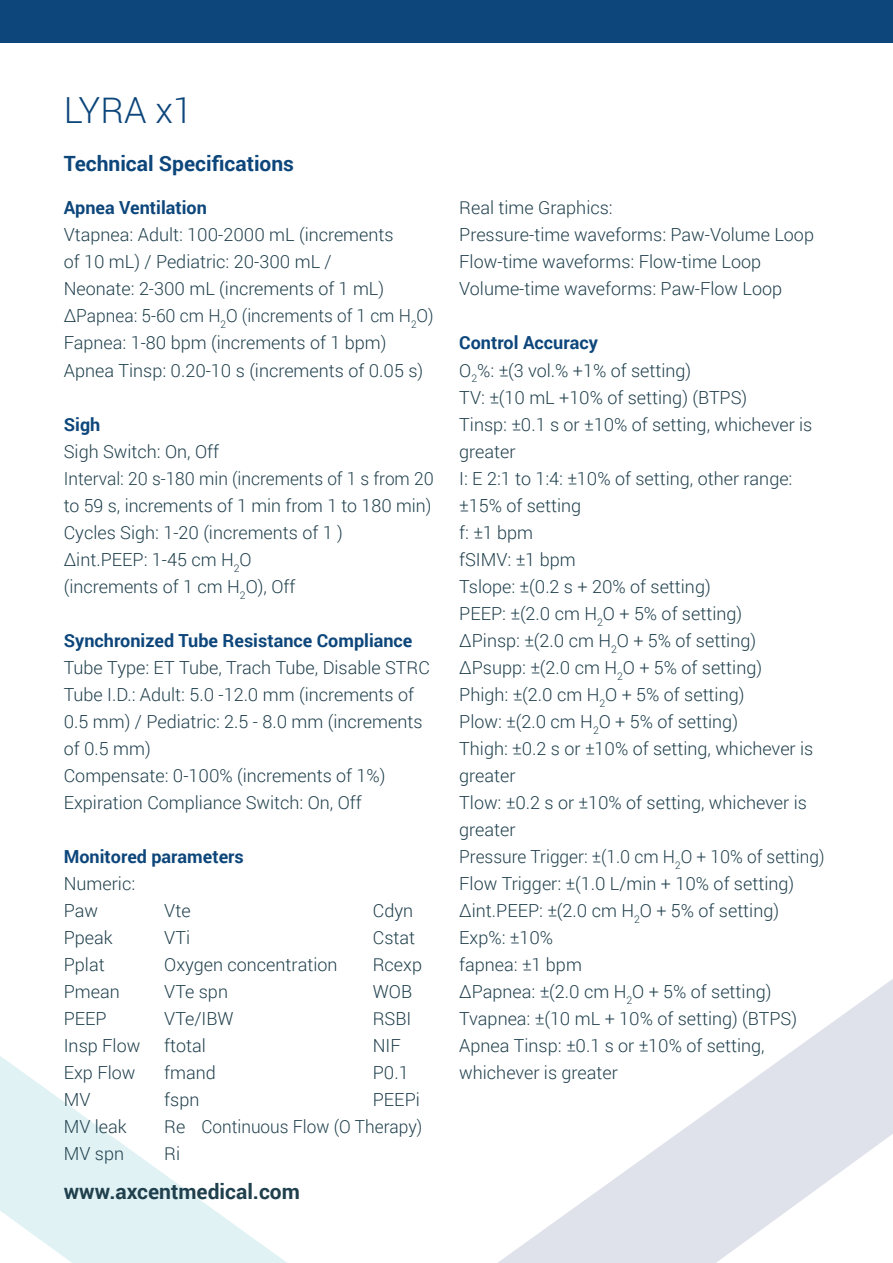
<style>
.page{position:relative;width:893px;height:1263px;background:#fff}
.page>*{position:absolute;margin:0;border:0;box-sizing:border-box;transform-origin:0 0}
.t1{font:300 36px "Roboto";color:#0d467b}
.t2{font:700 21px "Roboto";color:#0d467b}
.t3{font:700 21px "Roboto";color:#20404d}
.t4{font:300 18px/27px "Roboto";color:#20404d}
.Head_Specification_P{font:700 18px "Roboto";color:#0d467b}
.t5{font:300 18px/27px "Roboto";color:#20404d;scale:.96 1}
</style>
<div class="page">
<svg style="left:0;top:1056px;width:287px;height:207px"></svg>
<svg style="left:498px;top:979px;width:395px;height:284px"></svg>
<div style="left:0;top:0;width:893px;height:43px;background:#0d467b"></div>
<p class="t1" style="left:64px;top:85px;width:131px">LYRA x1</p>
<p class="t2" style="left:64px;top:149px;width:232px">Technical Specifications</p>
<p class="Head_Specification_P" style="left:64px;top:195px;width:145px">Apnea Ventilation</p>
<p class="t4" style="left:64px;top:221px;width:331px">Vtapnea: Adult: 100-2000 mL (increments of 10 mL) / Pediatric: 20-300 mL /<br>Neonate: 2-300 mL (increments of 1 mL)</p>
<p class="t4" style="left:64px;top:302px;width:371px">ΔPapnea: 5-60 cm H<sub>2</sub>O (increments of 1 cm H<sub>2</sub>O)</p>
<p class="t4" style="left:64px;top:329px;width:324px">Fapnea: 1-80 bpm (increments of 1 bpm)</p>
<p class="t4" style="left:64px;top:356px;width:361px">Apnea Tinsp: 0.20-10 s (increments of 0.05 s)</p>
<p class="Head_Specification_P" style="left:64px;top:411px;width:38px">Sigh</p>
<p class="t4" style="left:64px;top:437px;width:157px">Sigh Switch: On, Off</p>
<p class="t5" style="left:64px;top:464px;width:387px">Interval: 20 s-180 min (increments of 1 s from 20 to 59 s, increments of 1 min from 1 to 180 min)</p>
<p class="t4" style="left:64px;top:518px;width:281px">Cycles Sigh: 1-20 (increments of 1 )</p>
<p class="t4" style="left:64px;top:545px;width:233px">Δint.PEEP: 1-45 cm H<sub>2</sub>O (increments of 1 cm H<sub>2</sub>O), Off</p>
<p class="Head_Specification_P" style="left:64px;top:627px;width:350px">Synchronized Tube Resistance Compliance</p>
<p class="t4" style="left:64px;top:653px;width:368px">Tube Type: ET Tube, Trach Tube, Disable STRC</p>
<p class="t4" style="left:64px;top:680px;width:360px">Tube I.D.: Adult: 5.0 -12.0 mm (increments of<br>0.5 mm) / Pediatric: 2.5 - 8.0 mm (increments of 0.5 mm)</p>
<p class="t4" style="left:64px;top:761px;width:323px">Compensate: 0-100% (increments of 1%)</p>
<p class="t4" style="left:64px;top:788px;width:299px">Expiration Compliance Switch: On, Off</p>
<p class="Head_Specification_P" style="left:64px;top:843px;width:181px">Monitored parameters</p>
<p class="t4" style="left:64px;top:869px;width:73px">Numeric:</p>
<p class="t4" style="left:64px;top:896px;width:36px">Paw</p>
<p class="t4" style="left:164px;top:896px;width:28px">Vte</p>
<p class="t4" style="left:373px;top:896px;width:42px">Cdyn</p>
<p class="t4" style="left:64px;top:923px;width:50px">Ppeak</p>
<p class="t4" style="left:164px;top:923px;width:27px">VTi</p>
<p class="t4" style="left:373px;top:923px;width:44px">Cstat</p>
<p class="t4" style="left:64px;top:950px;width:42px">Pplat</p>
<p class="t4" style="left:164px;top:950px;width:175px">Oxygen concentration</p>
<p class="t4" style="left:373px;top:950px;width:51px">Rcexp</p>
<p class="t4" style="left:64px;top:977px;width:58px">Pmean</p>
<p class="t4" style="left:164px;top:977px;width:65px">VTe spn</p>
<p class="t4" style="left:373px;top:977px;width:41px">WOB</p>
<p class="t4" style="left:64px;top:1004px;width:45px">PEEP</p>
<p class="t4" style="left:164px;top:1004px;width:71px">VTe/IBW</p>
<p class="t4" style="left:373px;top:1004px;width:40px">RSBI</p>
<p class="t4" style="left:64px;top:1031px;width:78px">Insp Flow</p>
<p class="t4" style="left:164px;top:1031px;width:43px">ftotal</p>
<p class="t4" style="left:373px;top:1031px;width:30px">NIF</p>
<p class="t4" style="left:64px;top:1058px;width:73px">Exp Flow</p>
<p class="t4" style="left:164px;top:1058px;width:53px">fmand</p>
<p class="t4" style="left:373px;top:1058px;width:37px">P0.1</p>
<p class="t4" style="left:64px;top:1085px;width:28px">MV</p>
<p class="t4" style="left:164px;top:1085px;width:37px">fspn</p>
<p class="t4" style="left:373px;top:1085px;width:49px">PEEPi</p>
<p class="t4" style="left:64px;top:1112px;width:64px">MV leak</p>
<p class="t4" style="left:164px;top:1112px;width:260px">Re Continuous Flow (O Therapy)</p>
<p class="t4" style="left:64px;top:1139px;width:62px">MV spn</p>
<p class="t4" style="left:164px;top:1139px;width:17px">Ri</p>
<p class="t3" style="left:64px;top:1176px;width:238px">www.axcentmedical.com</p>
<p class="t4" style="left:459px;top:194px;width:155px">Real time Graphics:</p>
<p class="t4" style="left:459px;top:221px;width:356px">Pressure-time waveforms: Paw-Volume Loop</p>
<p class="t4" style="left:459px;top:248px;width:303px">Flow-time waveforms: Flow-time Loop</p>
<p class="t4" style="left:459px;top:275px;width:324px">Volume-time waveforms: Paw-Flow Loop</p>
<p class="Head_Specification_P" style="left:459px;top:330px;width:140px">Control Accuracy</p>
<p class="t4" style="left:459px;top:356px;width:234px">O<sub>2</sub>%: ±(3 vol.% +1% of setting)</p>
<p class="t4" style="left:459px;top:383px;width:290px">TV: ±(10 mL +10% of setting) (BTPS)</p>
<p class="t4" style="left:459px;top:410px;width:355px">Tinsp: ±0.1 s or ±10% of setting, whichever is greater</p>
<p class="t4" style="left:459px;top:464px;width:335px">I: E 2:1 to 1:4: ±10% of setting, other range: ±15% of setting</p>
<p class="t4" style="left:459px;top:518px;width:75px">f: ±1 bpm</p>
<p class="t4" style="left:459px;top:545px;width:118px">fSIMV: ±1 bpm</p>
<p class="t4" style="left:459px;top:572px;width:253px">Tslope: ±(0.2 s + 20% of setting)</p>
<p class="t4" style="left:459px;top:599px;width:284px">PEEP: ±(2.0 cm H<sub>2</sub>O + 5% of setting)</p>
<p class="t4" style="left:459px;top:626px;width:298px">ΔPinsp: ±(2.0 cm H<sub>2</sub>O + 5% of setting)</p>
<p class="t4" style="left:459px;top:653px;width:304px">ΔPsupp: ±(2.0 cm H<sub>2</sub>O + 5% of setting)</p>
<p class="t4" style="left:459px;top:680px;width:287px">Phigh: ±(2.0 cm H<sub>2</sub>O + 5% of setting)</p>
<p class="t4" style="left:459px;top:707px;width:367px">Plow: ±(2.0 cm H<sub>2</sub>O + 5% of setting)<br>Thigh: ±0.2 s or ±10% of setting, whichever is greater<br>Tlow: ±0.2 s or ±10% of setting, whichever is greater<br>Pressure Trigger: ±(1.0 cm H<sub>2</sub>O + 10% of setting)<br>Flow Trigger: ±(1.0 L/min + 10% of setting)<br>Δint.PEEP: ±(2.0 cm H<sub>2</sub>O + 5% of setting)<br>Exp%: ±10%<br>fapnea: ±1 bpm<br>ΔPapnea: ±(2.0 cm H<sub>2</sub>O + 5% of setting)<br>Tvapnea: ±(10 mL + 10% of setting) (BTPS)<br>Apnea Tinsp: ±0.1 s or ±10% of setting, whichever is greater</p>
</div>
